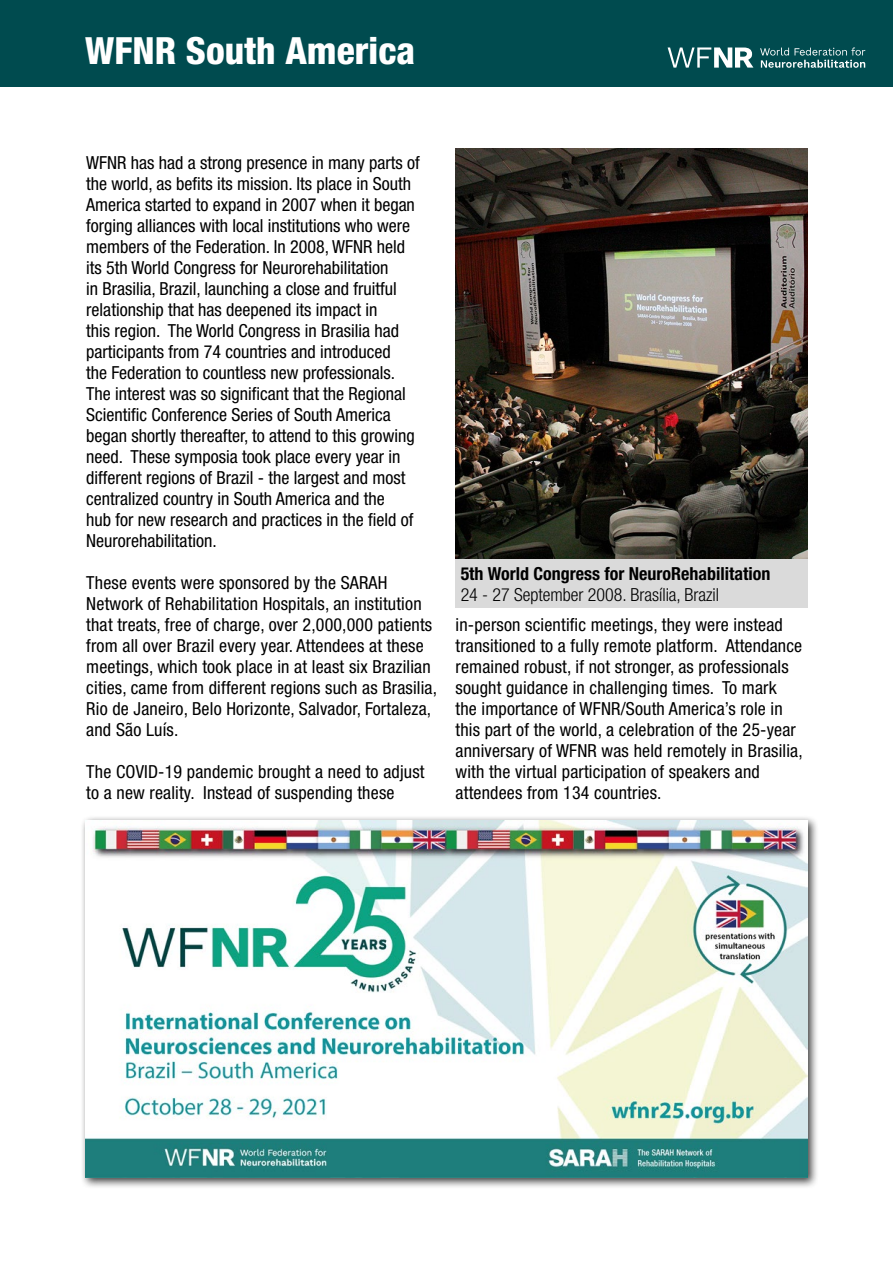
<style>
.page{position:relative;width:893px;height:1263px;background:#fff}
.page>*{position:absolute;margin:0;border:0;box-sizing:border-box;transform-origin:0 0}
.t1{font:800 condensed 37.5px "Helvetica Neue LT Std";color:#fff}
.t2{font:condensed 18px/21px "Helvetica Neue LT Std";letter-spacing:.01em;color:#000}
.t3{font:700 condensed 18px "Helvetica Neue LT Std";color:#000}
.t4{font:300 condensed 18px "Helvetica Neue LT Std";color:#000}
</style>
<div class="page">
<div style="left:0;top:0;width:893px;height:86px;background:#004b4f"></div>
<img style="left:455px;top:149px;width:353px;height:410px">
<div style="left:455px;top:559px;width:353px;height:48px;background:#dadada"></div>
<div style="left:80px;top:815px;width:739px;height:374px;background:#000;opacity:.75"></div>
<img style="left:85px;top:820px;width:723px;height:358px">
<svg style="left:668px;top:47px;width:85px;height:21px"></svg>
<svg style="left:760px;top:47px;width:105px;height:21px"></svg>
<h1 class="t1" style="left:85px;top:27px;width:331px">WFNR South America</h1>
<p class="t2" style="left:86px;top:152px;width:335px">WFNR has had a strong presence in many parts of the world, as befits its mission. Its place in South America started to expand in 2007 when it began forging alliances with local institutions who were members of the Federation. In 2008, WFNR held its 5th World Congress for Neurorehabilitation<br>in Brasilia, Brazil, launching a close and fruitful relationship that has deepened its impact in<br>this region. The World Congress in Brasilia had participants from 74 countries and introduced<br>the Federation to countless new professionals.<br>The interest was so significant that the Regional Scientific Conference Series of South America began shortly thereafter, to attend to this growing need. These symposia took place every year in different regions of Brazil - the largest and most centralized country in South America and the<br>hub for new research and practices in the field of Neurorehabilitation.</p>
<p class="t2" style="left:86px;top:572px;width:352px">These events were sponsored by the SARAH Network of Rehabilitation Hospitals, an institution that treats, free of charge, over 2,000,000 patients from all over Brazil every year. Attendees at these meetings, which took place in at least six Brazilian cities, came from different regions such as Brasilia, Rio de Janeiro, Belo Horizonte, Salvador, Fortaleza, and São Luís.</p>
<p class="t2" style="left:86px;top:761px;width:340px">The COVID-19 pandemic brought a need to adjust to a new reality. Instead of suspending these</p>
<p class="t3" style="left:461px;top:562px;width:311px">5th World Congress for NeuroRehabilitation</p>
<p class="t4" style="left:461px;top:584px;width:260px">24 - 27 September 2008. Brasília, Brazil</p>
<p class="t2" style="left:455px;top:614px;width:349px">in-person scientific meetings, they were instead transitioned to a fully remote platform. Attendance remained robust, if not stronger, as professionals sought guidance in challenging times. To mark<br>the importance of WFNR/South America’s role in this part of the world, a celebration of the 25-year anniversary of WFNR was held remotely in Brasilia, with the virtual participation of speakers and attendees from 134 countries.</p>
</div>
